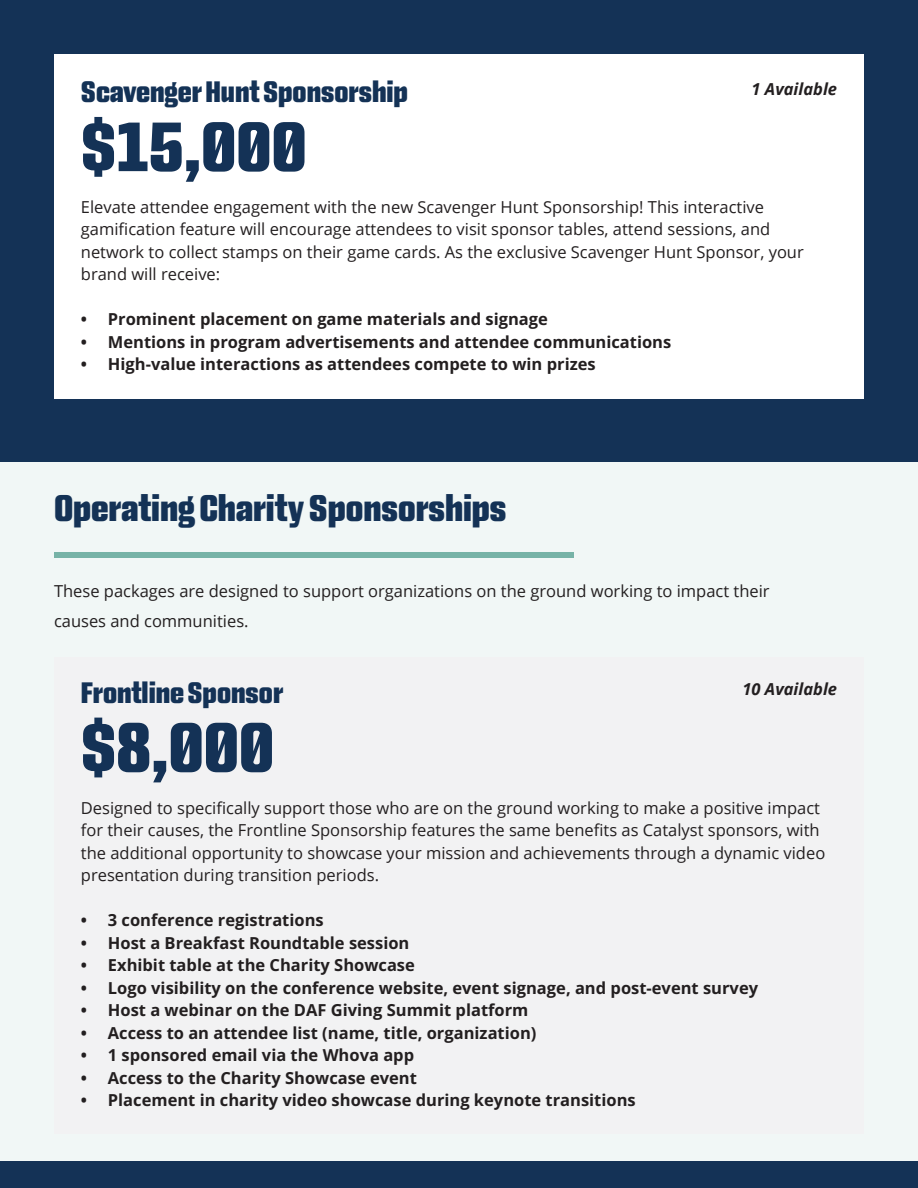
<style>
.page{position:relative;width:918px;height:1188px;background:#f1f7f6}
.page>*{position:absolute;margin:0;border:0;box-sizing:border-box;transform-origin:0 0}
.t1{font:700 71.4px "Monte Stella";color:#143256}
.t2{font:700 37.5px "Monte Stella";color:#143256}
.t3{font:700 30px "Monte Stella";color:#143256}
.t4{font:16.5px/22.5px "Open Sans";color:#231f20}
.t5{font:700 16.5px "Open Sans";color:#231f20}
.t6{font:italic 700 16.5px "Open Sans";color:#231f20}
</style>
<div class="page">
<div style="left:0;top:0;width:918px;height:462px;background:#143256"></div>
<div style="left:54px;top:54px;width:810px;height:345px;background:#fff"></div>
<div style="left:54px;top:658px;width:810px;height:476px;background:#f2f2f3"></div>
<div style="left:54px;top:552px;width:519px;height:5px;background:#77b3a7"></div>
<div style="left:0;top:1162px;width:918px;height:26px;background:#143256"></div>
<p class="t3" style="left:81px;top:74px;width:329px">Scavenger Hunt Sponsorship</p>
<p class="t6" style="left:752px;top:77px;width:87px">1 Available</p>
<p class="t1" style="left:81px;top:105px;width:227px">$15,000</p>
<p class="t4" style="left:81px;top:195px;width:724px">Elevate attendee engagement with the new Scavenger Hunt Sponsorship! This interactive gamification feature will encourage attendees to visit sponsor tables, attend sessions, and network to collect stamps on their game cards. As the exclusive Scavenger Hunt Sponsor, your brand will receive:</p>
<p class="t5" style="left:81px;top:308px;width:469px">• Prominent placement on game materials and signage</p>
<p class="t5" style="left:81px;top:331px;width:592px">• Mentions in program advertisements and attendee communications</p>
<p class="t5" style="left:81px;top:353px;width:516px">• High-value interactions as attendees compete to win prizes</p>
<p class="t2" style="left:54px;top:486px;width:454px">Operating Charity Sponsorships</p>
<p class="t4" style="left:54px;top:576px;width:717px;line-height:30px">These packages are designed to support organizations on the ground working to impact their causes and communities.</p>
<p class="t3" style="left:81px;top:675px;width:204px">Frontline Sponsor</p>
<p class="t6" style="left:743px;top:678px;width:96px">10 Available</p>
<p class="t1" style="left:81px;top:705px;width:195px">$8,000</p>
<p class="t4" style="left:81px;top:796px;width:746px">Designed to specifically support those who are on the ground working to make a positive impact for their causes, the Frontline Sponsorship features the same benefits as Catalyst sponsors, with the additional opportunity to showcase your mission and achievements through a dynamic video presentation during transition periods.</p>
<p class="t5" style="left:81px;top:909px;width:244px">• 3 conference registrations</p>
<p class="t5" style="left:81px;top:931px;width:330px">• Host a Breakfast Roundtable session</p>
<p class="t5" style="left:81px;top:954px;width:336px">• Exhibit table at the Charity Showcase</p>
<p class="t5" style="left:81px;top:976px;width:679px">• Logo visibility on the conference website, event signage, and post-event survey</p>
<p class="t5" style="left:81px;top:999px;width:449px">• Host a webinar on the DAF Giving Summit platform</p>
<p class="t5" style="left:81px;top:1021px;width:457px">• Access to an attendee list (name, title, organization)</p>
<p class="t5" style="left:81px;top:1044px;width:335px">• 1 sponsored email via the Whova app</p>
<p class="t5" style="left:81px;top:1066px;width:338px">• Access to the Charity Showcase event</p>
<p class="t5" style="left:81px;top:1089px;width:556px">• Placement in charity video showcase during keynote transitions</p>
</div>
